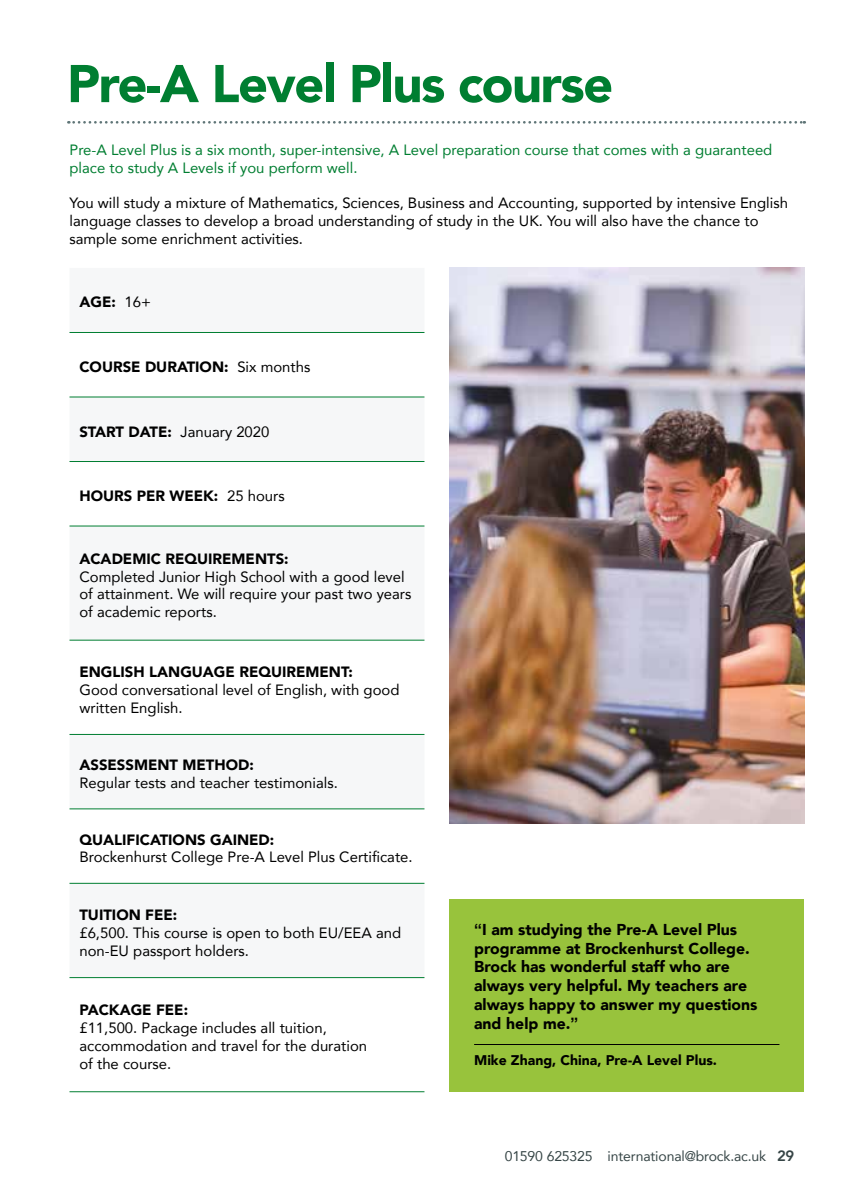
<style>
.page{position:relative;width:844px;height:1191px;background:#fff}
.page>*{position:absolute;margin:0;border:0;box-sizing:border-box;transform-origin:0 0}
.t1{font:900 52.5px "Avenir";letter-spacing:-.03em;color:#007e31}
.t2{font:900 15.75px/18.9px "Avenir";color:#000}
.t3{font:14.88px/17.8px "Avenir";color:#000}
.t4{font:900 14.88px "Avenir";color:#000}
.t5{font:14.88px/17.8px "Avenir";color:#007e31}
.t6{font:14px "Avenir";letter-spacing:-.01em;color:#364546}
.t7{font:900 14px "Avenir";color:#000}
.s1{font-weight:400}
.s2{font-weight:900}
.s3{font-family:"Arial";font-weight:700}
.s4{font-weight:800;font-size:14.88px}
</style>
<div class="page">
<img style="left:449px;top:267px;width:355px;height:556px">
<div style="left:449px;top:899px;width:355px;height:192px;background:#98c33c"></div>
<hr style="left:474px;top:1044px;width:305px;height:1px;background:#000">
<svg style="left:68px;top:121px;width:736px;height:3px"></svg>
<svg style="left:69px;top:331px;width:355px;height:552px"></svg>
<hr style="left:69px;top:332px;width:355px;height:1px;background:#007e31">
<hr style="left:69px;top:396px;width:355px;height:1px;background:#007e31">
<hr style="left:69px;top:461px;width:355px;height:1px;background:#007e31">
<hr style="left:69px;top:525px;width:355px;height:1px;background:#007e31">
<hr style="left:69px;top:639px;width:355px;height:1px;background:#007e31">
<hr style="left:69px;top:734px;width:355px;height:1px;background:#007e31">
<hr style="left:69px;top:808px;width:355px;height:1px;background:#007e31">
<hr style="left:69px;top:883px;width:355px;height:1px;background:#007e31">
<hr style="left:69px;top:977px;width:355px;height:1px;background:#007e31">
<hr style="left:69px;top:1091px;width:355px;height:1px;background:#007e31">
<h1 class="t1" style="left:67px;top:39px;width:547px">Pre-A Level Plus course</h1>
<p class="t5" style="left:69px;top:140px;width:704px">Pre-A Level Plus is a six month, super-intensive, A Level preparation course that comes with a guaranteed place to study A Levels if you perform well.</p>
<p class="t3" style="left:69px;top:194px;width:719px">You will study a mixture of Mathematics, Sciences, Business and Accounting, supported by intensive English language classes to develop a broad understanding of study in the UK. You will also have the chance to sample some enrichment activities.</p>
<p class="t4" style="left:79px;top:289px;width:73px">AGE: <span class="s1">16+</span></p>
<p class="t4" style="left:79px;top:354px;width:232px">COURSE DURATION: <span class="s1">Six months</span></p>
<p class="t3" style="left:79px;top:422px;width:191px"><span class="s2">START DATE:</span> January 2020</p>
<p class="t4" style="left:79px;top:483px;width:207px">HOURS PER WEEK: <span class="s1">25 hours</span></p>
<p class="t4" style="left:79px;top:546px;width:211px">ACADEMIC REQUIREMENTS:</p>
<p class="t3" style="left:79px;top:567px;width:333px">Completed Junior High School with a good level of attainment. We will require your past two years of academic reports.</p>
<p class="t4" style="left:79px;top:659px;width:275px">ENGLISH LANGUAGE REQUIREMENT:</p>
<p class="t3" style="left:79px;top:680px;width:321px">Good conversational level of English, with good written English.</p>
<p class="t4" style="left:79px;top:752px;width:176px">ASSESSMENT METHOD:</p>
<p class="t3" style="left:79px;top:773px;width:260px">Regular tests and teacher testimonials.</p>
<p class="t4" style="left:79px;top:826px;width:196px">QUALIFICATIONS GAINED:</p>
<p class="t3" style="left:79px;top:848px;width:334px">Brockenhurst College Pre-A Level Plus Certificate.</p>
<p class="t4" style="left:79px;top:902px;width:99px">TUITION FEE:</p>
<p class="t3" style="left:79px;top:923px;width:323px">£6,500. This course is open to both EU/EEA and non-EU passport holders.</p>
<p class="t4" style="left:79px;top:997px;width:110px">PACKAGE FEE:</p>
<p class="t3" style="left:79px;top:1018px;width:289px">£11,500. Package includes all tuition, accommodation and travel for the duration of the course.</p>
<p class="t2" style="left:474px;top:919px;width:285px"><span class="s3">“</span>I am studying the Pre-A Level Plus programme at Brockenhurst College.<br>Brock has wonderful staff who are always very helpful. My teachers are always happy to answer my questions and help me.<span class="s3">”</span></p>
<p class="t7" style="left:474px;top:1048px;width:244px">Mike Zhang, China, Pre-A Level Plus.</p>
<p class="t6" style="left:504px;top:1145px;width:291px">01590 625325 international@brock.ac.uk <span class="s4">29</span></p>
</div>
